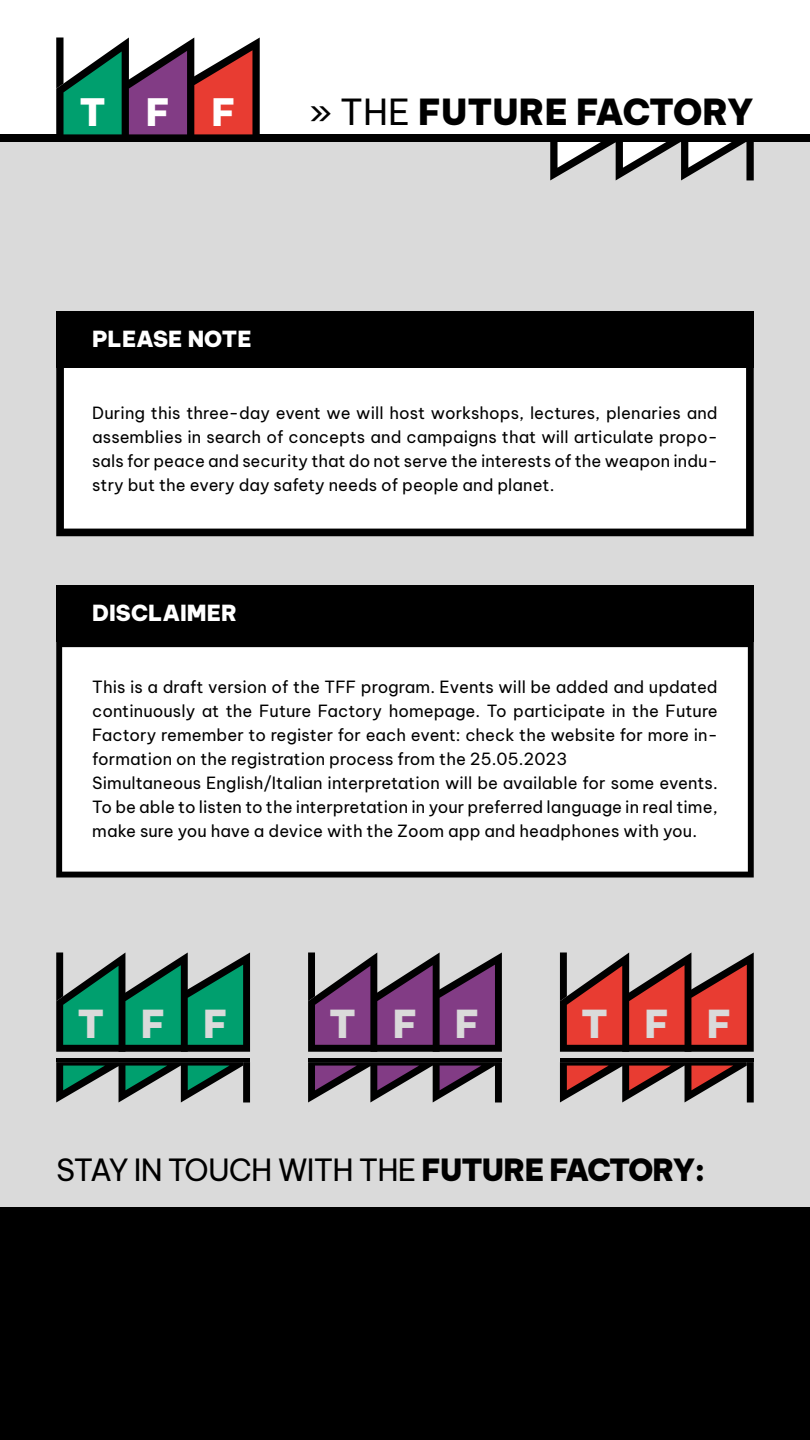
<style>
.page{position:relative;width:810px;height:1440px;background:#fff}
.page>*{position:absolute;margin:0;border:0;box-sizing:border-box;transform-origin:0 0}
.t1{font:900 37.8px "Be Vietnam Pro";letter-spacing:.98em;color:#dadada}
.t2{font:900 37.05px "Be Vietnam Pro";color:#fff}
.t3{font:900 35.25px "Be Vietnam Pro";color:#000}
.t4{font:30px "Be Vietnam Pro";letter-spacing:-.03em;color:#000}
.t5{font:900 21.75px "Be Vietnam Pro";letter-spacing:.005em;color:#fff}
.t6{font:16.5px/24px "Be Vietnam Pro";letter-spacing:.005em;color:#000}
.s1{font-weight:400}
.s2{font-weight:900}
</style>
<div class="page">
<div style="left:0;top:138px;width:810px;height:1302px;background:#dadada"></div>
<svg style="left:550px;top:142px;width:204px;height:38px"></svg>
<div style="left:0;top:134px;width:810px;height:8px;background:#000"></div>
<svg style="left:56px;top:38px;width:204px;height:97px"></svg>
<svg style="left:56px;top:952px;width:194px;height:100px"></svg>
<svg style="left:56px;top:1062px;width:194px;height:40px"></svg>
<hr style="left:56px;top:1059px;width:194px;height:3px;background:#000">
<svg style="left:308px;top:952px;width:194px;height:100px"></svg>
<svg style="left:308px;top:1062px;width:194px;height:40px"></svg>
<hr style="left:308px;top:1059px;width:194px;height:3px;background:#000">
<svg style="left:560px;top:952px;width:194px;height:100px"></svg>
<svg style="left:560px;top:1062px;width:194px;height:40px"></svg>
<hr style="left:560px;top:1059px;width:194px;height:3px;background:#000">
<div style="left:56px;top:585px;width:698px;height:56px;background:#000"></div>
<svg style="left:56px;top:641px;width:698px;height:237px;background:#eee"></svg>
<div style="left:56px;top:368px;width:698px;height:168px;background:#fff"></div>
<div style="left:56px;top:311px;width:698px;height:57px;background:#000"></div>
<div style="left:0;top:1208px;width:810px;height:232px;background:#000"></div>
<h2 class="t2" style="left:79px;top:80px;width:158px">TFF</h2>
<h3 class="t3" style="left:309px;top:82px;width:446px"><span class="s1">» THE</span> FUTURE FACTORY</h3>
<h3 class="t5" style="left:92px;top:320px;width:161px">PLEASE NOTE</h3>
<p class="t6" style="left:92px;top:399px;width:627px;text-align:justify">During this three-day event we will host workshops, lectures, plenaries and assemblies in search of concepts and campaigns that will articulate propo&shy;sals for peace and security that do not serve the interests of the weapon indu&shy;stry but the every day safety needs of people and planet.</p>
<h3 class="t5" style="left:92px;top:594px;width:147px">DISCLAIMER</h3>
<p class="t6" style="left:92px;top:673px;width:627px">This is a draft version of the TFF program. Events will be added and updated continuously at the Future Factory homepage. To participate in the Future Factory remember to register for each event: check the website for more in&shy;formation on the registration process from the 25.05.2023<br>Simultaneous English/Italian interpretation will be available for some events.<br>To be able to listen to the interpretation in your preferred language in real time, make sure you have a device with the Zoom app and headphones with you.</p>
<h1 class="t1" style="left:77px;top:991px;width:152px">TFF</h1>
<h1 class="t1" style="left:329px;top:991px;width:152px">TFF</h1>
<h1 class="t1" style="left:581px;top:991px;width:152px">TFF</h1>
<h3 class="t4" style="left:56px;top:1145px;width:651px">STAY IN TOUCH WITH THE <span class="s2">FUTURE FACTORY:</span></h3>
</div>
